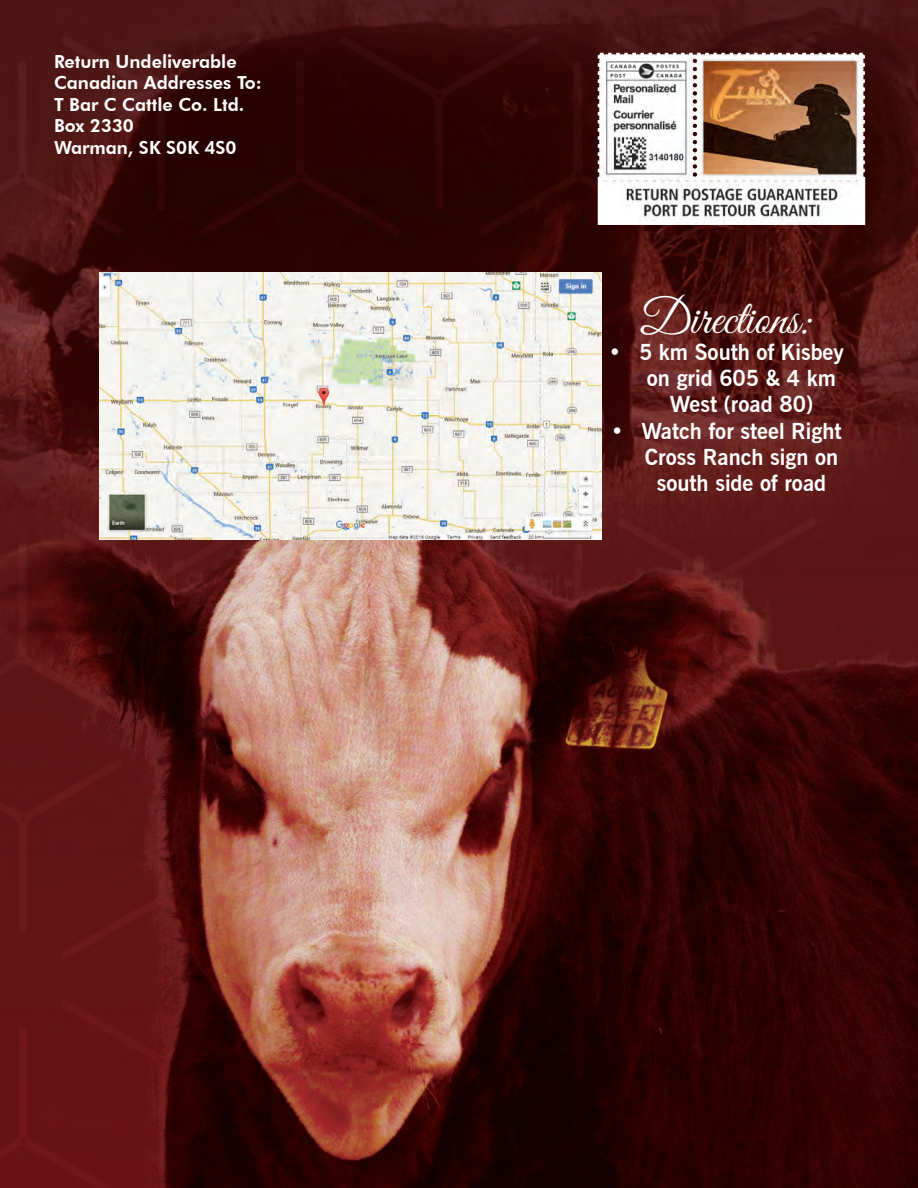
<style>
.page{position:relative;width:918px;height:1188px;background:#fff}
.page>*{position:absolute;margin:0;border:0;box-sizing:border-box;transform-origin:0 0}
.t1{font:48.9px "Great Vibes";color:#fff}
.t2{font:700 21.9px "News Gothic BT";color:#fff}
.t3{font:800 18px "Futura BT";color:#fff}
</style>
<div class="page">
<img style="left:0;top:0;width:918px;height:1188px">
<img style="left:588px;top:44px;width:286px;height:181px">
<img style="left:100px;top:272px;width:501px;height:268px">
<div style="left:909px;top:966px;width:9px;height:63px;background:#2d0100"></div>
<p class="t3" style="left:54px;top:50px;width:184px">Return Undeliverable</p>
<p class="t3" style="left:54px;top:72px;width:210px">Canadian Addresses To:</p>
<p class="t3" style="left:54px;top:94px;width:192px">T Bar C Cattle Co. Ltd.</p>
<p class="t3" style="left:54px;top:115px;width:82px">Box 2330</p>
<p class="t3" style="left:54px;top:137px;width:184px">Warman, SK S0K 4S0</p>
<p class="t1" style="left:640px;top:292px;width:173px">Directions:</p>
<p class="t2" style="left:609px;top:339px;width:237px">• 5 km South of Kisbey</p>
<p class="t2" style="left:647px;top:365px;width:191px">on grid 605 &amp; 4 km</p>
<p class="t2" style="left:670px;top:391px;width:145px">West (road 80)</p>
<p class="t2" style="left:611px;top:417px;width:232px">• Watch for steel Right</p>
<p class="t2" style="left:645px;top:444px;width:195px">Cross Ranch sign on</p>
<p class="t2" style="left:657px;top:470px;width:171px">south side of road</p>
</div>
